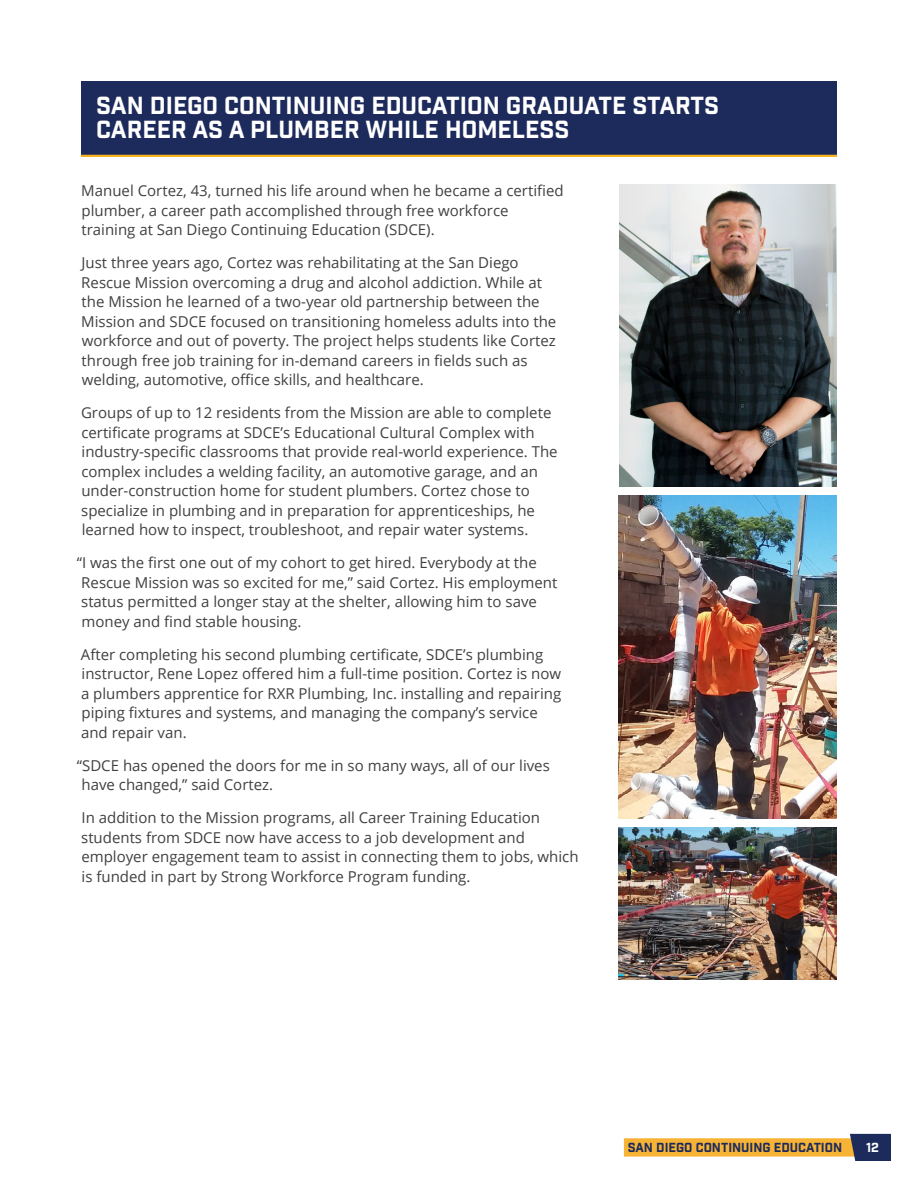
<style>
.page{position:relative;width:918px;height:1188px;background:#fff}
.page>*{position:absolute;margin:0;border:0;box-sizing:border-box;transform-origin:0 0}
.t1{font:24px/24px "Industry Inc Base";color:#fff}
.t2{font:15px/19.5px "Open Sans";color:#404040}
.t3{font:12.75px "Industry Inc Base";color:#1d2b5c}
.t4{font:12.75px "Industry Inc Base";color:#fff}
</style>
<div class="page">
<svg style="left:624px;top:1134px;width:267px;height:27px"></svg>
<div style="left:81px;top:81px;width:756px;height:74px;background:#1d2b5c"></div>
<hr style="left:81px;top:155px;width:756px;height:2px;background:#f6b31f">
<img style="left:619px;top:495px;width:218px;height:324px">
<img style="left:618px;top:827px;width:219px;height:153px">
<img style="left:768px;top:185px;width:69px;height:301px">
<img style="left:620px;top:185px;width:148px;height:301px">
<h1 class="t1" style="left:96px;top:95px;width:624px">SAN DIEGO CONTINUING EDUCATION GRADUATE STARTS<br>CAREER AS A PLUMBER WHILE HOMELESS</h1>
<p class="t2" style="left:81px;top:181px;width:484px">Manuel Cortez, 43, turned his life around when he became a certified plumber, a career path accomplished through free workforce training at San Diego Continuing Education (SDCE).</p>
<p class="t2" style="left:81px;top:253px;width:476px">Just three years ago, Cortez was rehabilitating at the San Diego Rescue Mission overcoming a drug and alcohol addiction. While at the Mission he learned of a two-year old partnership between the Mission and SDCE focused on transitioning homeless adults into the workforce and out of poverty. The project helps students like Cortez through free job training for in-demand careers in fields such as welding, automotive, office skills, and healthcare.</p>
<p class="t2" style="left:81px;top:403px;width:478px">Groups of up to 12 residents from the Mission are able to complete certificate programs at SDCE’s Educational Cultural Complex with industry-specific classrooms that provide real-world experience. The complex includes a welding facility, an automotive garage, and an under-construction home for student plumbers. Cortez chose to specialize in plumbing and in preparation for apprenticeships, he learned how to inspect, troubleshoot, and repair water systems.</p>
<p class="t2" style="left:77px;top:553px;width:482px">“I was the first one out of my cohort to get hired. Everybody at the Rescue Mission was so excited for me,” said Cortez. His employment status permitted a longer stay at the shelter, allowing him to save money and find stable housing.</p>
<p class="t2" style="left:81px;top:644px;width:482px">After completing his second plumbing certificate, SDCE’s plumbing instructor, Rene Lopez offered him a full-time position. Cortez is now a plumbers apprentice for RXR Plumbing, Inc. installing and repairing piping fixtures and systems, and managing the company’s service and repair van.</p>
<p class="t2" style="left:82px;top:755px;width:470px;text-indent:-5px">“SDCE has opened the doors for me in so many ways, all of our lives have changed,” said Cortez.</p>
<p class="t2" style="left:81px;top:808px;width:499px">In addition to the Mission programs, all Career Training Education students from SDCE now have access to a job development and employer engagement team to assist in connecting them to jobs, which is funded in part by Strong Workforce Program funding.</p>
<p class="t3" style="left:628px;top:1140px;width:216px">SAN DIEGO CONTINUING EDUCATION</p>
<p class="t4" style="left:866px;top:1140px;width:14px">12</p>
</div>
